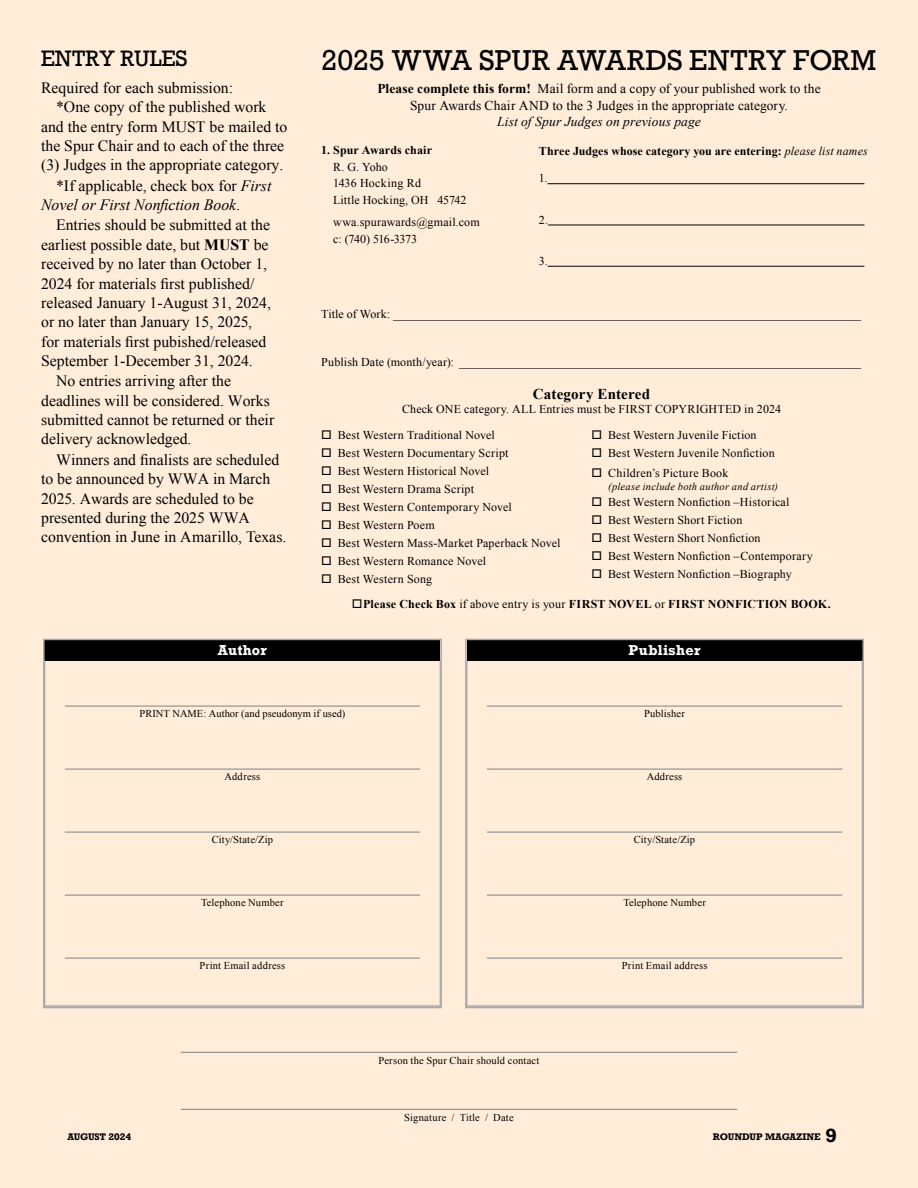
<style>
.page{position:relative;width:918px;height:1188px;background:#ffedda}
.page>*{position:absolute;margin:0;border:0;box-sizing:border-box;transform-origin:0 0}
.t1{font:27px "Rockwell";color:#000}
.t2{font:21px "Rockwell";letter-spacing:-.01em;color:#000}
.t3{font:15.75px "Times New Roman";color:#000}
.t4{font:italic 15.75px "Times New Roman";color:#000}
.t5{font:700 15px "Times New Roman";letter-spacing:.01em;color:#000}
.t6{font:13.5px/16.5px "Times New Roman";letter-spacing:.01em;color:#000;text-align:center}
.t7{font:italic 13.5px "Times New Roman";letter-spacing:.01em;color:#000}
.t8{font:700 13.5px "Rockwell";letter-spacing:.02em;color:#fff}
.t9{font:12px/16.5px "Times New Roman";letter-spacing:.015em;color:#000}
.t10{font:700 12px "Times New Roman";letter-spacing:.01em;color:#000}
.t11{font:10.5px "Times New Roman";letter-spacing:.015em;color:#000}
.t12{font:italic 10.5px "Times New Roman";letter-spacing:.025em;color:#000}
.t13{font:700 9px "Rockwell";color:#000}
.t14{font:700 9px "Rockwell";letter-spacing:-.02em;color:#000}
.s1{font-style:italic}
.s2{font-style:normal}
.s3{font-weight:700}
.s4{font-weight:400;font-style:italic}
.s5{font-weight:400}
.s6{font-size:18px}
</style>
<div class="page">
<hr style="left:547px;top:183px;width:317px;height:1px;background:#000">
<hr style="left:548px;top:225px;width:316px;height:1px;background:#000">
<hr style="left:548px;top:266px;width:316px;height:1px;background:#000">
<div style="left:45px;top:640px;width:395px;height:20px;background:#000"></div>
<hr style="left:65px;top:706px;width:355px;height:1px;background:#808285">
<hr style="left:65px;top:769px;width:355px;height:1px;background:#808285">
<hr style="left:65px;top:832px;width:355px;height:1px;background:#808285">
<hr style="left:65px;top:895px;width:355px;height:1px;background:#808285">
<hr style="left:65px;top:958px;width:355px;height:1px;background:#808285">
<div style="left:43px;top:639px;width:399px;height:369px;border:2px solid #a7a9ac"></div>
<div style="left:467px;top:640px;width:395px;height:20px;background:#000"></div>
<hr style="left:487px;top:706px;width:355px;height:1px;background:#808285">
<hr style="left:487px;top:769px;width:355px;height:1px;background:#808285">
<hr style="left:487px;top:832px;width:355px;height:1px;background:#808285">
<hr style="left:487px;top:895px;width:355px;height:1px;background:#808285">
<hr style="left:487px;top:958px;width:355px;height:1px;background:#808285">
<div style="left:465px;top:639px;width:399px;height:369px;border:2px solid #a7a9ac"></div>
<hr style="left:181px;top:1052px;width:556px;height:1px;background:#808285">
<hr style="left:181px;top:1109px;width:556px;height:1px;background:#808285">
<h2 class="t2" style="left:41px;top:51px;width:148px">ENTRY RULES</h2>
<h3 class="t3" style="left:41px;top:79px;width:194px">Required for each submission:</h3>
<h3 class="t3" style="left:56px;top:98px;width:212px">*One copy of the published work</h3>
<h3 class="t3" style="left:41px;top:118px;width:248px">and the entry form MUST be mailed to</h3>
<h3 class="t3" style="left:41px;top:137px;width:245px">the Spur Chair and to each of the three</h3>
<h3 class="t3" style="left:41px;top:156px;width:244px">(3) Judges in the appropriate category.</h3>
<h3 class="t3" style="left:56px;top:177px;width:217px">*If applicable, check box for <span class="s1">First</span></h3>
<h3 class="t4" style="left:41px;top:196px;width:201px">Novel or First Nonfiction Book<span class="s2">.</span></h3>
<h3 class="t3" style="left:56px;top:216px;width:215px">Entries should be submitted at the</h3>
<h3 class="t3" style="left:41px;top:236px;width:229px">earliest possible date, but <span class="s3">MUST</span> be</h3>
<h3 class="t3" style="left:41px;top:255px;width:228px">received by no later than October 1,</h3>
<h3 class="t3" style="left:41px;top:275px;width:215px">2024 for materials first published/</h3>
<h3 class="t3" style="left:41px;top:294px;width:231px">released January 1-August 31, 2024,</h3>
<h3 class="t3" style="left:41px;top:313px;width:212px">or no later than January 15, 2025,</h3>
<h3 class="t3" style="left:41px;top:333px;width:227px">for materials first pubished/released</h3>
<h3 class="t3" style="left:41px;top:352px;width:213px">September 1-December 31, 2024.</h3>
<h3 class="t3" style="left:56px;top:372px;width:176px">No entries arriving after the</h3>
<h3 class="t3" style="left:41px;top:392px;width:230px">deadlines will be considered. Works</h3>
<h3 class="t3" style="left:41px;top:411px;width:235px">submitted cannot be returned or their</h3>
<h3 class="t3" style="left:41px;top:430px;width:152px">delivery acknowledged.</h3>
<h3 class="t3" style="left:56px;top:451px;width:225px">Winners and finalists are scheduled</h3>
<h3 class="t3" style="left:41px;top:470px;width:231px">to be announced by WWA in March</h3>
<h3 class="t3" style="left:41px;top:490px;width:214px">2025. Awards are scheduled to be</h3>
<h3 class="t3" style="left:41px;top:509px;width:210px">presented during the 2025 WWA</h3>
<h3 class="t3" style="left:41px;top:528px;width:247px">convention in June in Amarillo, Texas.</h3>
<p class="t8" style="left:218px;top:646px;width:51px">Author</p>
<h1 class="t1" style="left:322px;top:52px;width:556px">2025 WWA SPUR AWARDS ENTRY FORM</h1>
<p class="t6" style="left:377px;top:81px;width:445px"><span class="s3">Please complete this form!</span> Mail form and a copy of your published work to the<br>Spur Awards Chair AND to the 3 Judges in the appropriate category.</p>
<p class="t7" style="left:497px;top:114px;width:205px">List of Spur Judges on previous page</p>
<p class="t10" style="left:321px;top:144px;width:113px">1. Spur Awards chair</p>
<p class="t9" style="left:333px;top:159px;width:135px">R. G. Yoho<br>1436 Hocking Rd<br>Little Hocking, OH 45742</p>
<p class="t9" style="left:333px;top:214px;width:148px">wwa.spurawards@gmail.com c: (740) 516-3373</p>
<p class="t10" style="left:539px;top:144px;width:330px">Three Judges whose category you are entering: <span class="s4">please list names</span></p>
<p class="t9" style="left:539px;top:170px;width:10px">1.</p>
<p class="t9" style="left:539px;top:211px;width:11px">2.</p>
<p class="t9" style="left:539px;top:253px;width:10px">3.</p>
<p class="t9" style="left:321px;top:306px;width:542px">Title of Work: ______________________________________________________________________________</p>
<p class="t9" style="left:321px;top:354px;width:542px">Publish Date (month/year): ___________________________________________________________________</p>
<p class="t5" style="left:533px;top:386px;width:119px">Category Entered</p>
<p class="t9" style="left:402px;top:401px;width:381px">Check ONE category. ALL Entries must be FIRST COPYRIGHTED in 2024</p>
<p class="t9" style="left:321px;top:427px;width:175px">□ Best Western Traditional Novel</p>
<p class="t9" style="left:321px;top:445px;width:189px">□ Best Western Documentary Script</p>
<p class="t9" style="left:321px;top:463px;width:169px">□ Best Western Historical Novel</p>
<p class="t9" style="left:321px;top:481px;width:154px">□ Best Western Drama Script</p>
<p class="t9" style="left:321px;top:499px;width:192px">□ Best Western Contemporary Novel</p>
<p class="t9" style="left:321px;top:517px;width:115px">□ Best Western Poem</p>
<p class="t9" style="left:321px;top:535px;width:241px">□ Best Western Mass-Market Paperback Novel</p>
<p class="t9" style="left:321px;top:553px;width:166px">□ Best Western Romance Novel</p>
<p class="t9" style="left:321px;top:571px;width:112px">□ Best Western Song</p>
<p class="t9" style="left:592px;top:427px;width:166px">□ Best Western Juvenile Fiction</p>
<p class="t9" style="left:592px;top:445px;width:185px">□ Best Western Juvenile Nonfiction</p>
<p class="t9" style="left:592px;top:465px;width:138px">□ Children’s Picture Book</p>
<p class="t12" style="left:608px;top:481px;width:171px">(please include both author and artist)</p>
<p class="t9" style="left:592px;top:493px;width:199px">□ Best Western Nonfiction –Historical</p>
<p class="t9" style="left:592px;top:511px;width:152px">□ Best Western Short Fiction</p>
<p class="t9" style="left:592px;top:529px;width:170px">□ Best Western Short Nonfiction</p>
<p class="t9" style="left:592px;top:547px;width:223px">□ Best Western Nonfiction –Contemporary</p>
<p class="t9" style="left:592px;top:565px;width:202px">□ Best Western Nonfiction –Biography</p>
<p class="t10" style="left:352px;top:597px;width:480px">□Please Check Box <span class="s5">if above entry is your</span> FIRST NOVEL <span class="s5">or</span> FIRST NONFICTION BOOK.</p>
<p class="t8" style="left:628px;top:646px;width:74px">Publisher</p>
<p class="t11" style="left:140px;top:708px;width:207px">PRINT NAME: Author (and pseudonym if used)</p>
<p class="t11" style="left:644px;top:708px;width:42px">Publisher</p>
<p class="t11" style="left:225px;top:771px;width:37px">Address</p>
<p class="t11" style="left:647px;top:771px;width:37px">Address</p>
<p class="t11" style="left:212px;top:834px;width:63px">City/State/Zip</p>
<p class="t11" style="left:634px;top:834px;width:63px">City/State/Zip</p>
<p class="t11" style="left:201px;top:897px;width:84px">Telephone Number</p>
<p class="t11" style="left:623px;top:897px;width:84px">Telephone Number</p>
<p class="t11" style="left:200px;top:960px;width:87px">Print Email address</p>
<p class="t11" style="left:622px;top:960px;width:87px">Print Email address</p>
<p class="t11" style="left:379px;top:1054px;width:162px">Person the Spur Chair should contact</p>
<p class="t11" style="left:404px;top:1111px;width:111px">Signature / Title / Date</p>
<p class="t14" style="left:68px;top:1134px;width:65px">AUGUST 2024</p>
<p class="t13" style="left:713px;top:1134px;width:126px">ROUNDUP MAGAZINE <span class="s6">9</span></p>
</div>
